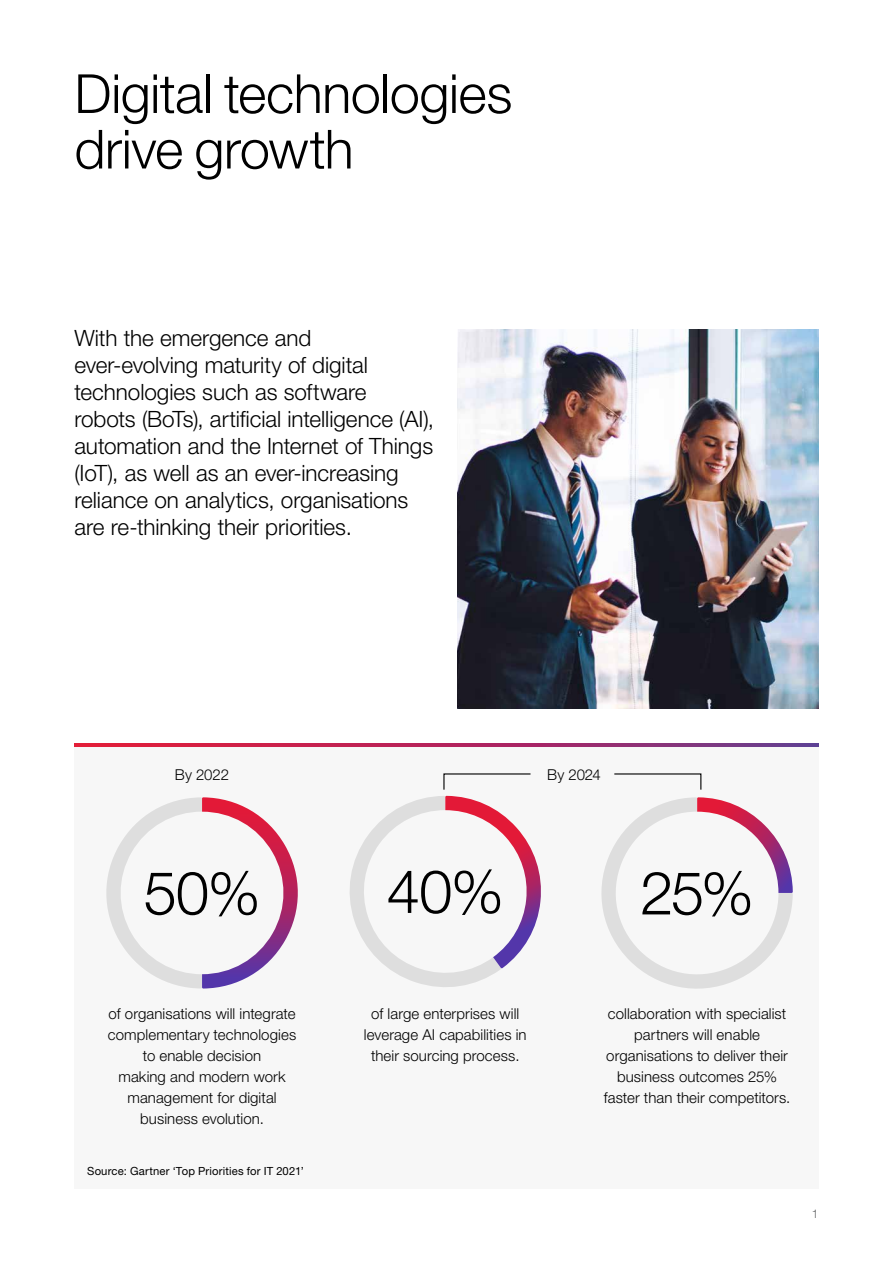
<style>
.page{position:relative;width:893px;height:1263px;background:#fff}
.page>*{position:absolute;margin:0;border:0;box-sizing:border-box;transform-origin:0 0}
.t1{font:300 60px "Helvetica Neue LT Pro";color:#000}
.t2{font:300 54px/55.5px "Helvetica Neue LT Pro";letter-spacing:-.01em;color:#000}
.t3{font:300 22.5px/27px "Helvetica Neue LT Pro";letter-spacing:-.005em;color:#000}
.t4{font:300 15px/21px "Helvetica Neue LT Pro";letter-spacing:.005em;color:#000;text-align:center}
.t5{font:300 12px "Helvetica Neue LT Pro";color:#636466}
.t6{font:11.25px "Helvetica Neue LT Pro";letter-spacing:.015em;color:#000}
</style>
<div class="page">
<div style="left:74px;top:747px;width:745px;height:441px;background:#f7f7f7"></div>
<svg style="left:74px;top:743px;width:745px;height:4px;background:#ad285f"></svg>
<img style="left:457px;top:330px;width:362px;height:378px">
<svg style="left:601px;top:797px;width:192px;height:192px"></svg>
<svg style="left:106px;top:797px;width:192px;height:191px"></svg>
<svg style="left:350px;top:773px;width:191px;height:214px"></svg>
<svg style="left:614px;top:773px;width:88px;height:17px"></svg>
<h2 class="t2" style="left:74px;top:65px;width:439px">Digital technologies drive growth</h2>
<p class="t3" style="left:74px;top:324px;width:361px">With the emergence and ever-evolving maturity of digital technologies such as software<br>robots (BoTs), artificial intelligence (AI), automation and the Internet of Things (IoT), as well as an ever-increasing reliance on analytics, organisations are re-thinking their priorities.</p>
<p class="t4" style="left:175px;top:764px;width:56px">By 2022</p>
<p class="t4" style="left:547px;top:764px;width:55px">By 2024</p>
<h1 class="t1" style="left:143px;top:856px;width:119px">50%</h1>
<h1 class="t1" style="left:387px;top:855px;width:119px">40%</h1>
<h1 class="t1" style="left:640px;top:856px;width:115px">25%</h1>
<p class="t4" style="left:108px;top:1003px;width:190px">of organisations will integrate complementary technologies to enable decision<br>making and modern work management for digital business evolution.</p>
<p class="t4" style="left:364px;top:1003px;width:164px">of large enterprises will leverage AI capabilities in their sourcing process.</p>
<p class="t4" style="left:604px;top:1003px;width:188px">collaboration with specialist partners will enable organisations to deliver their business outcomes 25% faster than their competitors.</p>
<p class="t6" style="left:87px;top:1164px;width:218px">Source: Gartner ‘Top Priorities for IT 2021’</p>
<p class="t5" style="left:812px;top:1207px;width:8px">1</p>
</div>
